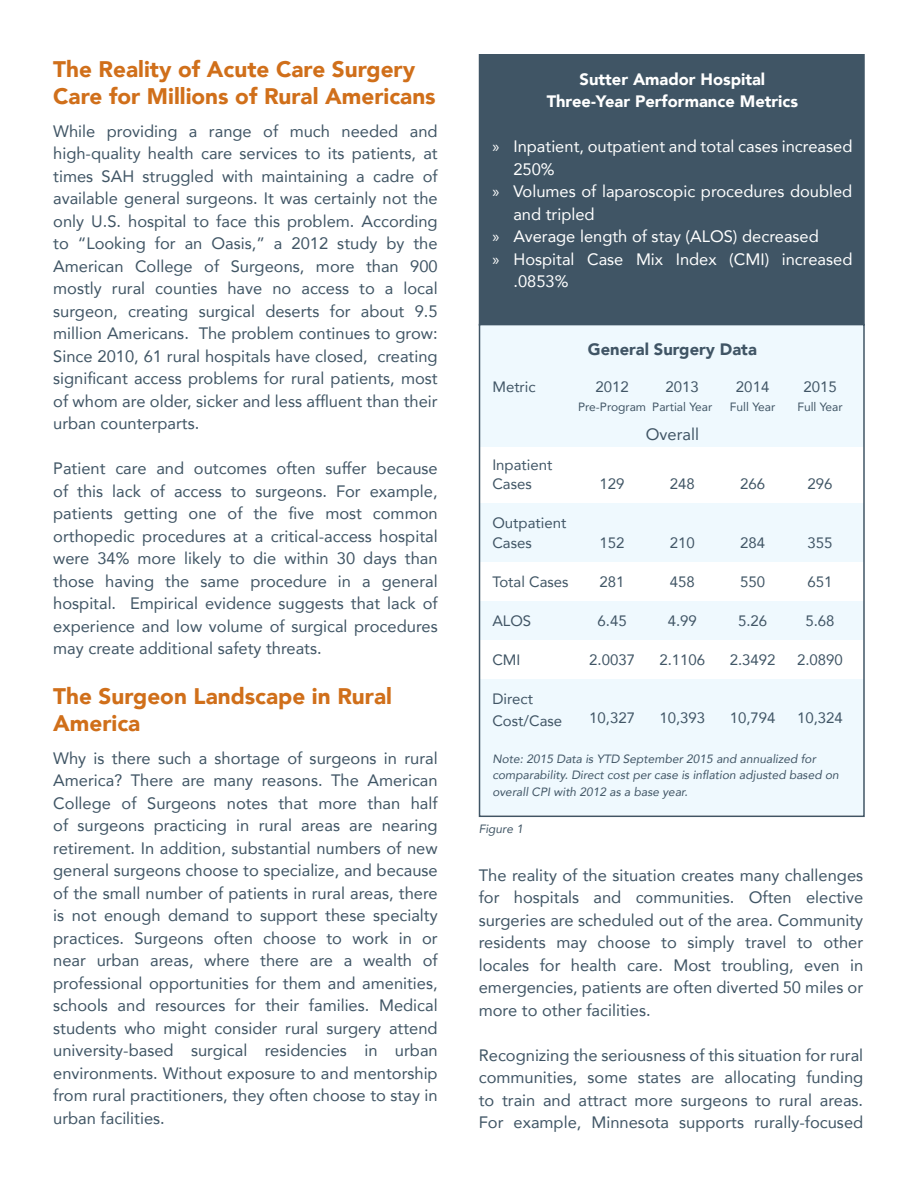
<style>
.page{position:relative;width:918px;height:1188px;background:#fff}
.page>*{position:absolute;margin:0;border:0;box-sizing:border-box;transform-origin:0 0}
.t1{font:900 22.5px/27px "Avenir";color:#d06f1a}
.t2{font:16.5px/22.5px "Avenir";color:#405565;text-align:justify}
.t3{font:16.5px "Avenir";color:#fff}
.t4{font:900 16.5px/22.5px "Avenir";color:#fff;text-align:center}
.t5{font:900 16.5px "Avenir";color:#405565}
.t6{font:15px/19.5px "Avenir";color:#405565}
.t7{font:italic 12px/16.5px "Avenir";color:#405565}
.t8{font:12px "Avenir";color:#405565}
.s1{font-family:"Myriad Pro"}
</style>
<div class="page">
<div style="left:479px;top:54px;width:386px;height:272px;background:#405565"></div>
<div style="left:480px;top:325px;width:384px;height:490px;background:#eff9fe"></div>
<div style="left:479px;top:447px;width:385px;height:56px;background:#fff"></div>
<div style="left:479px;top:562px;width:385px;height:39px;background:#fff"></div>
<div style="left:479px;top:641px;width:385px;height:38px;background:#fff"></div>
<div style="left:479px;top:324px;width:386px;height:493px;border:2px solid #405565"></div>
<h1 class="t1" style="left:53px;top:55px;width:384px">The Reality of Acute Care Surgery<br>Care for Millions of Rural Americans</h1>
<p class="t2" style="left:53px;top:119px;width:386px">While providing a range of much needed and high-quality health care services to its patients, at times SAH struggled with maintaining a cadre of available general surgeons. It was certainly not the only U.S. hospital to face this problem. According to “Looking for an Oasis,” a 2012 study by the American College of Surgeons, more than 900 mostly rural counties have no access to a local surgeon, creating surgical deserts for about 9.5 million Americans. The problem continues to grow:<br>Since 2010, 61 rural hospitals have closed, creating significant access problems for rural patients, most of whom are older, sicker and less affluent than their urban counterparts.</p>
<p class="t2" style="left:53px;top:457px;width:386px">Patient care and outcomes often suffer because of this lack of access to surgeons. For example, patients getting one of the five most common orthopedic procedures at a critical-access hospital were 34% more likely to die within 30 days than those having the same procedure in a general hospital. Empirical evidence suggests that lack of experience and low volume of surgical procedures may create additional safety threats.</p>
<h1 class="t1" style="left:53px;top:682px;width:340px">The Surgeon Landscape in Rural<br>America</h1>
<p class="t2" style="left:53px;top:746px;width:386px">Why is there such a shortage of surgeons in rural America? There are many reasons. The American College of Surgeons notes that more than half of surgeons practicing in rural areas are nearing retirement. In addition, substantial numbers of new general surgeons choose to specialize, and because of the small number of patients in rural areas, there is not enough demand to support these specialty practices. Surgeons often choose to work in or near urban areas, where there are a wealth of professional opportunities for them and amenities, schools and resources for their families. Medical students who might consider rural surgery attend university-based surgical residencies in urban environments. Without exposure to and mentorship from rural practitioners, they often choose to stay in urban facilities.</p>
<p class="t4" style="left:547px;top:67px;width:253px">Sutter Amador Hospital<br>Three-Year Performance Metrics</p>
<p class="t3" style="left:492px;top:133px;width:362px"><span class="s1">»</span> Inpatient, outpatient and total cases increased</p>
<p class="t3" style="left:513px;top:156px;width:43px">250%</p>
<p class="t3" style="left:492px;top:178px;width:361px"><span class="s1">»</span> Volumes of laparoscopic procedures doubled</p>
<p class="t3" style="left:513px;top:201px;width:83px">and tripled</p>
<p class="t3" style="left:492px;top:223px;width:328px"><span class="s1">»</span> Average length of stay (ALOS) decreased</p>
<p class="t3" style="left:492px;top:246px;width:362px"><span class="s1">»</span> Hospital Case Mix Index (CMI) increased</p>
<p class="t3" style="left:513px;top:268px;width:57px">.0853%</p>
<p class="t6" style="left:492px;top:376px;width:45px">Metric</p>
<p class="t6" style="left:492px;top:454px;width:62px">Inpatient<br>Cases</p>
<p class="t6" style="left:492px;top:513px;width:75px">Outpatient<br>Cases</p>
<p class="t6" style="left:492px;top:571px;width:78px">Total Cases</p>
<p class="t6" style="left:492px;top:610px;width:40px">ALOS</p>
<p class="t6" style="left:492px;top:649px;width:30px">CMI</p>
<p class="t6" style="left:492px;top:687px;width:71px;line-height:22.5px">Direct<br>Cost/Case</p>
<p class="t5" style="left:588px;top:335px;width:170px">General Surgery Data</p>
<p class="t6" style="left:595px;top:376px;width:35px">2012</p>
<p class="t8" style="left:578px;top:397px;width:70px">Pre-Program</p>
<p class="t6" style="left:666px;top:376px;width:35px">2013</p>
<p class="t8" style="left:652px;top:397px;width:62px">Partial Year</p>
<p class="t6" style="left:736px;top:376px;width:35px">2014</p>
<p class="t8" style="left:730px;top:397px;width:47px">Full Year</p>
<p class="t2" style="left:646px;top:423px;width:55px">Overall</p>
<p class="t6" style="left:600px;top:474px;width:27px">129</p>
<p class="t6" style="left:670px;top:474px;width:27px">248</p>
<p class="t6" style="left:740px;top:474px;width:27px">266</p>
<p class="t6" style="left:600px;top:532px;width:27px">152</p>
<p class="t6" style="left:600px;top:571px;width:27px">281</p>
<p class="t6" style="left:598px;top:610px;width:31px">6.45</p>
<p class="t6" style="left:589px;top:649px;width:47px">2.0037</p>
<p class="t6" style="left:670px;top:532px;width:27px">210</p>
<p class="t6" style="left:670px;top:571px;width:27px">458</p>
<p class="t6" style="left:668px;top:610px;width:31px">4.99</p>
<p class="t6" style="left:659px;top:649px;width:47px">2.1106</p>
<p class="t6" style="left:740px;top:532px;width:27px">284</p>
<p class="t6" style="left:740px;top:571px;width:27px">550</p>
<p class="t6" style="left:738px;top:610px;width:31px">5.26</p>
<p class="t6" style="left:730px;top:649px;width:47px">2.3492</p>
<p class="t6" style="left:589px;top:708px;width:47px">10,327</p>
<p class="t6" style="left:659px;top:708px;width:47px">10,393</p>
<p class="t6" style="left:730px;top:708px;width:47px">10,794</p>
<p class="t6" style="left:803px;top:376px;width:35px">2015</p>
<p class="t8" style="left:797px;top:397px;width:47px">Full Year</p>
<p class="t6" style="left:808px;top:474px;width:27px">296</p>
<p class="t6" style="left:808px;top:532px;width:27px">355</p>
<p class="t6" style="left:808px;top:571px;width:27px">651</p>
<p class="t6" style="left:805px;top:610px;width:31px">5.68</p>
<p class="t6" style="left:797px;top:649px;width:47px">2.0890</p>
<p class="t6" style="left:797px;top:708px;width:47px">10,324</p>
<p class="t7" style="left:492px;top:750px;width:348px">Note: 2015 Data is YTD September 2015 and annualized for comparability. Direct cost per case is inflation adjusted based on overall CPI with 2012 as a base year.</p>
<p class="t7" style="left:479px;top:821px;width:46px">Figure 1</p>
<p class="t2" style="left:479px;top:863px;width:386px">The reality of the situation creates many challenges for hospitals and communities. Often elective surgeries are scheduled out of the area. Community residents may choose to simply travel to other locales for health care. Most troubling, even in emergencies, patients are often diverted 50 miles or more to other facilities.</p>
<p class="t2" style="left:479px;top:1043px;width:386px">Recognizing the seriousness of this situation for rural communities, some states are allocating funding to train and attract more surgeons to rural areas.<br>For example, Minnesota supports rurally-focused</p>
</div>
